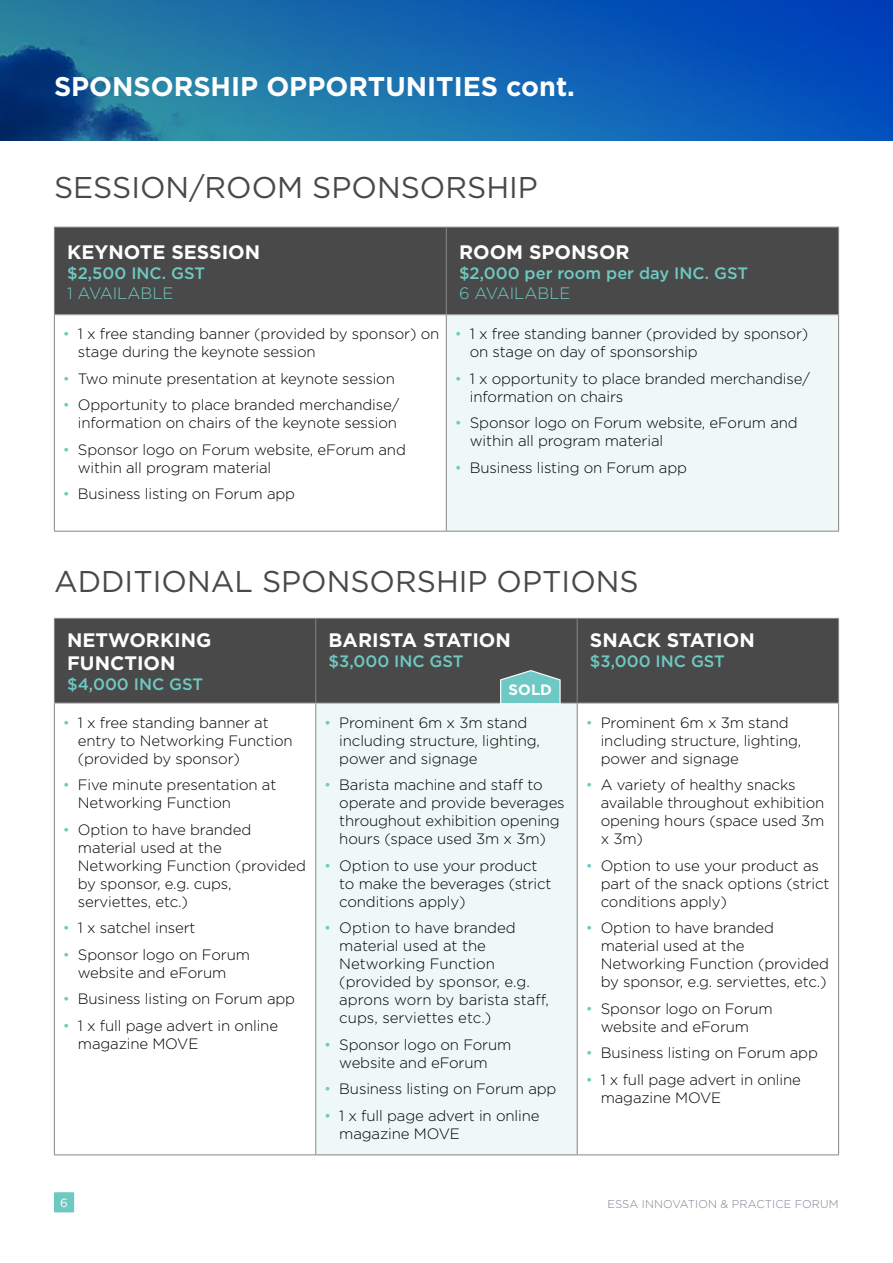
<style>
.page{position:relative;width:893px;height:1263px;background:#fff}
.page>*{position:absolute;margin:0;border:0;box-sizing:border-box;transform-origin:0 0}
.t1{font:30px "Gotham";color:#494949}
.t2{font:700 27px "Gotham";color:#fff}
.t3{font:700 19.5px/23.4px "Gotham";color:#fff}
.t4{font:500 16.5px "Gotham";color:#6fc9c3}
.t5{font:300 16.5px "Gotham";color:#6fc9c3}
.t6{font:300 15px/18px "Gotham";letter-spacing:-.01em;color:#000}
.t7{font:700 15px "Gotham";color:#fff}
.t8{font:12px "Gotham";color:#fff}
.t9{font:300 11.25px "Gotham";letter-spacing:.01em;color:#79828f}
.s1{color:#6fc9c3}
</style>
<div class="page">
<div style="left:55px;top:228px;width:783px;height:86px;background:#494949"></div>
<div style="left:446px;top:315px;width:393px;height:216px;background:#eef8f6"></div>
<hr style="left:54px;top:227px;width:392px;height:1px;background:#898585">
<hr style="left:54px;top:227px;width:1px;height:87px;background:#898585">
<hr style="left:446px;top:227px;width:393px;height:1px;background:#898585">
<hr style="left:446px;top:227px;width:1px;height:87px;background:#898585">
<hr style="left:838px;top:227px;width:1px;height:87px;background:#898585">
<hr style="left:54px;top:314px;width:392px;height:1px;background:#898585">
<hr style="left:446px;top:314px;width:393px;height:1px;background:#898585">
<hr style="left:54px;top:315px;width:1px;height:216px;background:#898585">
<hr style="left:54px;top:531px;width:392px;height:1px;background:#898585">
<hr style="left:446px;top:315px;width:1px;height:216px;background:#898585">
<hr style="left:838px;top:315px;width:1px;height:216px;background:#898585">
<hr style="left:446px;top:531px;width:393px;height:1px;background:#898585">
<div style="left:55px;top:619px;width:783px;height:84px;background:#494949"></div>
<div style="left:316px;top:703px;width:261px;height:452px;background:#eef8f6"></div>
<hr style="left:54px;top:618px;width:262px;height:1px;background:#898585">
<hr style="left:54px;top:619px;width:1px;height:84px;background:#898585">
<hr style="left:316px;top:618px;width:261px;height:1px;background:#898585">
<hr style="left:315px;top:619px;width:1px;height:84px;background:#898585">
<hr style="left:577px;top:618px;width:262px;height:1px;background:#898585">
<hr style="left:577px;top:619px;width:1px;height:84px;background:#898585">
<hr style="left:838px;top:619px;width:1px;height:84px;background:#898585">
<hr style="left:54px;top:703px;width:262px;height:1px;background:#898585">
<hr style="left:316px;top:703px;width:261px;height:1px;background:#898585">
<hr style="left:577px;top:703px;width:262px;height:1px;background:#898585">
<hr style="left:54px;top:703px;width:1px;height:451px;background:#898585">
<hr style="left:54px;top:1154px;width:262px;height:1px;background:#898585">
<hr style="left:838px;top:703px;width:1px;height:451px;background:#898585">
<hr style="left:577px;top:1154px;width:262px;height:1px;background:#898585">
<hr style="left:315px;top:703px;width:1px;height:451px;background:#898585">
<hr style="left:577px;top:703px;width:1px;height:451px;background:#898585">
<hr style="left:316px;top:1154px;width:261px;height:1px;background:#898585">
<svg style="left:0;top:0;width:893px;height:140px;background:#1364ac"></svg>
<div style="left:54px;top:1192px;width:20px;height:20px;background:#6fc9c3"></div>
<svg style="left:499px;top:669px;width:62px;height:35px;background:#73b6b3"></svg>
<h2 class="t2" style="left:54px;top:69px;width:522px">SPONSORSHIP OPPORTUNITIES cont.</h2>
<h1 class="t1" style="left:54px;top:169px;width:485px">SESSION/ROOM SPONSORSHIP</h1>
<h3 class="t3" style="left:67px;top:240px;width:195px">KEYNOTE SESSION</h3>
<p class="t4" style="left:67px;top:262px;width:140px">$2,500 INC. GST</p>
<p class="t5" style="left:67px;top:282px;width:108px">1 AVAILABLE</p>
<p class="t6" style="left:78px;top:325px;width:363px;text-indent:-15px"><span class="s1">•</span> 1 x free standing banner (provided by sponsor) on stage during the keynote session</p>
<p class="t6" style="left:63px;top:369px;width:333px"><span class="s1">•</span> Two minute presentation at keynote session</p>
<p class="t6" style="left:63px;top:396px;width:338px;text-align:right"><span class="s1">•</span> Opportunity to place branded merchandise/ information on chairs of the keynote session</p>
<p class="t6" style="left:78px;top:440px;width:330px;text-indent:-15px"><span class="s1">•</span> Sponsor logo on Forum website, eForum and within all program material</p>
<p class="t6" style="left:63px;top:485px;width:234px"><span class="s1">•</span> Business listing on Forum app</p>
<h3 class="t3" style="left:459px;top:240px;width:172px">ROOM SPONSOR</h3>
<p class="t4" style="left:459px;top:262px;width:290px">$2,000 per room per day INC. GST</p>
<p class="t5" style="left:459px;top:282px;width:113px">6 AVAILABLE</p>
<p class="t6" style="left:470px;top:325px;width:340px;text-indent:-15px"><span class="s1">•</span> 1 x free standing banner (provided by sponsor) on stage on day of sponsorship</p>
<p class="t6" style="left:470px;top:369px;width:342px;text-indent:-15px"><span class="s1">•</span> 1 x opportunity to place branded merchandise/ information on chairs</p>
<p class="t6" style="left:470px;top:414px;width:330px;text-indent:-15px"><span class="s1">•</span> Sponsor logo on Forum website, eForum and within all program material</p>
<p class="t6" style="left:455px;top:458px;width:234px"><span class="s1">•</span> Business listing on Forum app</p>
<h1 class="t1" style="left:54px;top:562px;width:586px">ADDITIONAL SPONSORSHIP OPTIONS</h1>
<h3 class="t3" style="left:67px;top:628px;width:146px">NETWORKING<br>FUNCTION</h3>
<p class="t4" style="left:67px;top:673px;width:138px">$4,000 INC GST</p>
<p class="t6" style="left:78px;top:713px;width:216px;text-indent:-15px"><span class="s1">•</span> 1 x free standing banner at entry to Networking Function (provided by sponsor)</p>
<p class="t6" style="left:78px;top:775px;width:200px;text-indent:-15px"><span class="s1">•</span> Five minute presentation at<br>Networking Function</p>
<p class="t6" style="left:78px;top:820px;width:230px;text-indent:-15px"><span class="s1">•</span> Option to have branded material used at the<br>Networking Function (provided by sponsor, e.g. cups, serviettes, etc.)</p>
<p class="t6" style="left:63px;top:918px;width:134px"><span class="s1">•</span> 1 x satchel insert</p>
<p class="t6" style="left:63px;top:945px;width:189px;text-align:center"><span class="s1">•</span> Sponsor logo on Forum website and eForum</p>
<p class="t6" style="left:63px;top:989px;width:234px"><span class="s1">•</span> Business listing on Forum app</p>
<p class="t6" style="left:78px;top:1016px;width:202px;text-indent:-15px"><span class="s1">•</span> 1 x full page advert in online magazine MOVE</p>
<h3 class="t3" style="left:329px;top:628px;width:184px">BARISTA STATION</h3>
<p class="t4" style="left:329px;top:650px;width:137px">$3,000 INC GST</p>
<p class="t7" style="left:509px;top:680px;width:45px">SOLD</p>
<p class="t6" style="left:339px;top:713px;width:202px;text-indent:-15px"><span class="s1">•</span> Prominent 6m x 3m stand including structure, lighting, power and signage</p>
<p class="t6" style="left:339px;top:775px;width:227px;text-indent:-15px"><span class="s1">•</span> Barista machine and staff to operate and provide beverages throughout exhibition opening hours (space used 3m x 3m)</p>
<p class="t6" style="left:339px;top:856px;width:214px;text-indent:-15px"><span class="s1">•</span> Option to use your product to make the beverages (strict conditions apply)</p>
<p class="t6" style="left:339px;top:918px;width:211px;text-indent:-15px"><span class="s1">•</span> Option to have branded material used at the<br>Networking Function (provided by sponsor, e.g. aprons worn by barista staff, cups, serviettes etc.)</p>
<p class="t6" style="left:324px;top:1035px;width:189px;text-align:center"><span class="s1">•</span> Sponsor logo on Forum website and eForum</p>
<p class="t6" style="left:324px;top:1079px;width:234px"><span class="s1">•</span> Business listing on Forum app</p>
<p class="t6" style="left:339px;top:1106px;width:202px;text-indent:-15px"><span class="s1">•</span> 1 x full page advert in online magazine MOVE</p>
<h3 class="t3" style="left:590px;top:628px;width:166px">SNACK STATION</h3>
<p class="t4" style="left:590px;top:650px;width:137px">$3,000 INC GST</p>
<p class="t6" style="left:601px;top:713px;width:202px;text-indent:-15px"><span class="s1">•</span> Prominent 6m x 3m stand including structure, lighting, power and signage</p>
<p class="t6" style="left:601px;top:775px;width:225px;text-indent:-15px"><span class="s1">•</span> A variety of healthy snacks available throughout exhibition opening hours (space used 3m x 3m)</p>
<p class="t6" style="left:601px;top:856px;width:230px;text-indent:-15px"><span class="s1">•</span> Option to use your product as part of the snack options (strict conditions apply)</p>
<p class="t6" style="left:601px;top:918px;width:230px;text-indent:-15px"><span class="s1">•</span> Option to have branded material used at the<br>Networking Function (provided by sponsor, e.g. serviettes, etc.)</p>
<p class="t6" style="left:586px;top:999px;width:189px;text-align:center"><span class="s1">•</span> Sponsor logo on Forum website and eForum</p>
<p class="t6" style="left:586px;top:1043px;width:234px"><span class="s1">•</span> Business listing on Forum app</p>
<p class="t6" style="left:601px;top:1070px;width:202px;text-indent:-15px"><span class="s1">•</span> 1 x full page advert in online magazine MOVE</p>
<p class="t8" style="left:60px;top:1194px;width:9px">6</p>
<p class="t9" style="left:607px;top:1197px;width:233px">ESSA INNOVATION &amp; PRACTICE FORUM</p>
</div>
